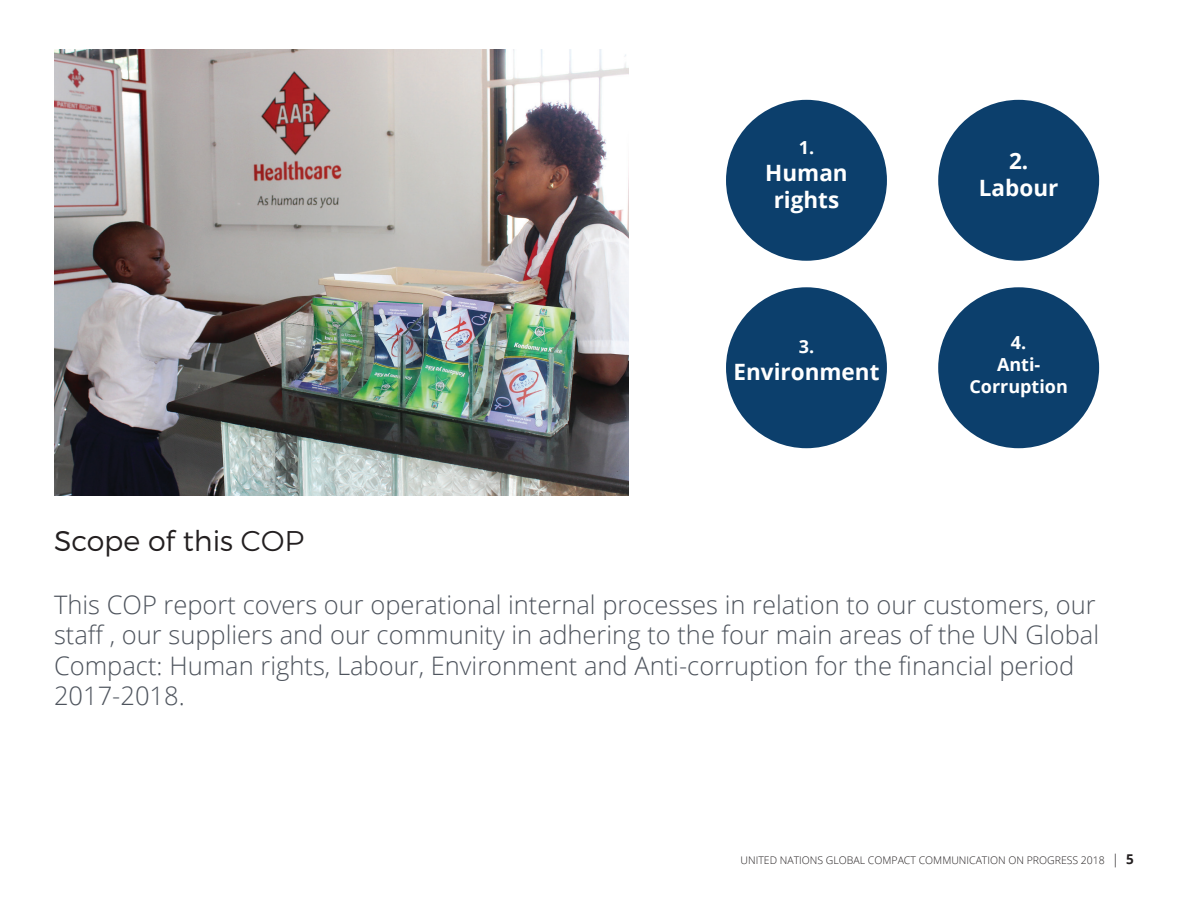
<style>
.page{position:relative;width:1188px;height:918px;background:#fff}
.page>*{position:absolute;margin:0;border:0;box-sizing:border-box;transform-origin:0 0}
.t1{font:300 28.5px "Montserrat";color:#231f20}
.t2{font:300 25.5px/30.6px "Open Sans";color:#4e545d}
.t3{font:700 22.5px/27px "Open Sans";color:#fff;text-align:center}
.t4{font:700 18px/21.6px "Open Sans";color:#fff;text-align:center}
.t5{font:300 10.5px "Open Sans";color:#231f20}
.s1{font-weight:400}
.s2{font-size:13.5px}
.s3{font-weight:700;font-size:13.5px}
</style>
<div class="page">
<div style="left:726px;top:100px;width:161px;height:161px;background:#0c3f6c;border-radius:50%"></div>
<div style="left:938px;top:100px;width:161px;height:161px;background:#0c3f6c;border-radius:50%"></div>
<div style="left:726px;top:287px;width:161px;height:161px;background:#0c3f6c;border-radius:50%"></div>
<div style="left:938px;top:287px;width:161px;height:161px;background:#0c3f6c;border-radius:50%"></div>
<img style="left:55px;top:50px;width:573px;height:445px">
<p class="t4" style="left:799px;top:136px;width:17px">1.</p>
<p class="t3" style="left:765px;top:158px;width:84px">Human rights</p>
<p class="t4" style="left:799px;top:335px;width:17px">3.</p>
<p class="t3" style="left:734px;top:358px;width:147px">Environment</p>
<p class="t3" style="left:979px;top:147px;width:81px">2.<br>Labour</p>
<p class="t4" style="left:969px;top:332px;width:100px">4.<br>Anti-<br>Corruption</p>
<p class="t1" style="left:54px;top:523px;width:253px">Scope of this <span class="s1">COP</span></p>
<p class="t2" style="left:54px;top:588px;width:1047px">This COP report covers our operational internal processes in relation to our customers, our staff , our suppliers and our community in adhering to the four main areas of the UN Global Compact: Human rights, Labour, Environment and Anti-corruption for the financial period 2017-2018.</p>
<p class="t5" style="left:741px;top:853px;width:395px">UNITED NATIONS GLOBAL COMPACT COMMUNICATION ON PROGRESS 2018 <span class="s2">|</span> <span class="s3">5</span></p>
</div>
